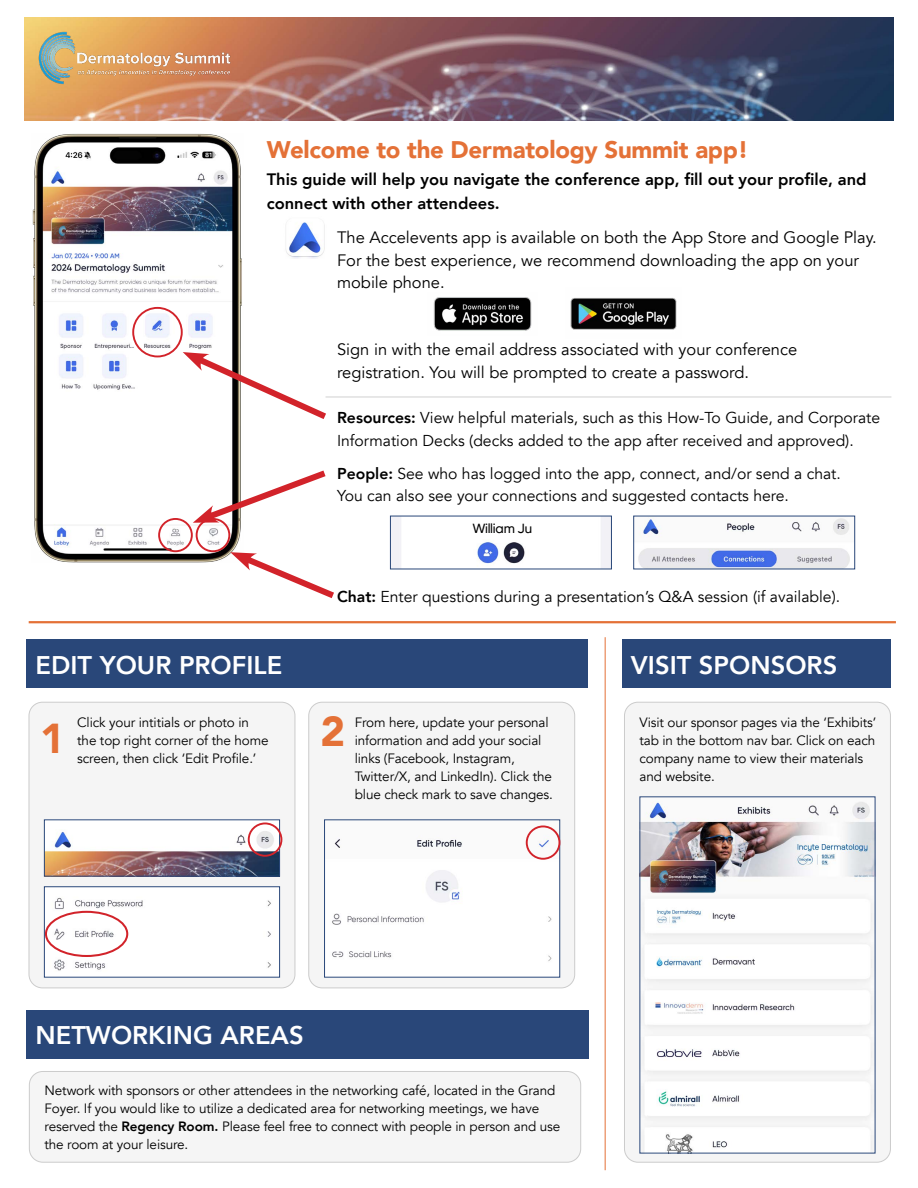
<style>
.page{position:relative;width:918px;height:1188px;background:#fff}
.page>*{position:absolute;margin:0;border:0;box-sizing:border-box;transform-origin:0 0}
.t1{font:900 41.7px "Avenir";color:#e47137}
.t2{font:800 25.5px "Avenir";color:#fff}
.t3{font:900 24px "Avenir";letter-spacing:-.01em;color:#e47137}
.t4{font:16.5px/22.5px "Avenir";color:#000}
.t5{font:800 16.5px/24px "Avenir";color:#000}
.t6{font:15.75px/22.5px "Avenir";color:#000}
.t7{font:13.5px/18px "Avenir";letter-spacing:-.01em;color:#000}
.t8{font:500 13.2px "Gilroy";letter-spacing:-.02em;color:#000}
.s1{font-weight:800}
</style>
<div class="page">
<img style="left:24px;top:17px;width:869px;height:103px">
<img style="left:36px;top:27px;width:197px;height:62px">
<img style="left:32px;top:134px;width:210px;height:429px">
<hr style="left:29px;top:621px;width:867px;height:2px;background:#e47137">
<hr style="left:326px;top:396px;width:565px;height:2px;background:#e0e0e0">
<img style="left:285px;top:222px;width:40px;height:36px">
<img style="left:570px;top:298px;width:107px;height:32px">
<img style="left:433px;top:297px;width:99px;height:34px">
<div style="left:27px;top:640px;width:561px;height:48px;background:#294779"></div>
<div style="left:622px;top:640px;width:269px;height:48px;background:#294779"></div>
<div style="left:27px;top:1010px;width:562px;height:48px;background:#294779"></div>
<div style="left:29px;top:702px;width:266px;height:286px;background:#f5f5f5;border-radius:14px"></div>
<div style="left:29px;top:702px;width:266px;height:286px;border:1px solid #ccc;border-radius:14px"></div>
<div style="left:624px;top:702px;width:266px;height:460px;background:#f5f5f5;border-radius:14px"></div>
<div style="left:624px;top:702px;width:267px;height:460px;border:1px solid #ccc;border-radius:14px"></div>
<div style="left:29px;top:1071px;width:552px;height:91px;background:#f5f5f5;border-radius:14px"></div>
<div style="left:29px;top:1071px;width:552px;height:91px;border:1px solid #ccc;border-radius:14px"></div>
<div style="left:309px;top:702px;width:266px;height:286px;background:#f5f5f5;border-radius:14px"></div>
<div style="left:309px;top:702px;width:266px;height:286px;border:1px solid #ccc;border-radius:14px"></div>
<img style="left:46px;top:822px;width:232px;height:53px">
<div style="left:44px;top:820px;width:236px;height:57px;border:1px solid #294779"></div>
<div style="left:248px;top:823px;width:34px;height:34px;border:2px solid #d2232a;border-radius:50%"></div>
<img style="left:46px;top:898px;width:225px;height:73px">
<div style="left:44px;top:886px;width:236px;height:92px;border:1px solid #294779"></div>
<div style="left:45px;top:911px;width:83px;height:46px;border:2px solid #d2232a;border-radius:50%"></div>
<img style="left:642px;top:802px;width:231px;height:349px">
<div style="left:332px;top:825px;width:226px;height:136px;background:#fff"></div>
<div style="left:324px;top:819px;width:236px;height:159px;border:1px solid #294779"></div>
<div style="left:526px;top:826px;width:34px;height:34px;border:2px solid #d2232a;border-radius:50%"></div>
<svg style="left:183px;top:350px;width:143px;height:74px"></svg>
<svg style="left:230px;top:550px;width:104px;height:49px"></svg>
<svg style="left:193px;top:466px;width:133px;height:59px"></svg>
<img style="left:392px;top:518px;width:218px;height:49px">
<div style="left:456px;top:518px;width:94px;height:21px;background:#fff"></div>
<img style="left:638px;top:518px;width:212px;height:49px">
<div style="left:158px;top:518px;width:35px;height:34px;border:2px solid #d2232a;border-radius:50%"></div>
<div style="left:196px;top:518px;width:34px;height:34px;border:2px solid #d2232a;border-radius:50%"></div>
<div style="left:132px;top:307px;width:51px;height:50px;border:2px solid #d2232a;border-radius:50%"></div>
<hr style="left:605px;top:637px;width:1px;height:533px;background:#e47137">
<h3 class="t3" style="left:267px;top:129px;width:483px">Welcome to the Dermatology Summit app!</h3>
<p class="t5" style="left:267px;top:167px;width:601px">This guide will help you navigate the conference app, fill out your profile, and connect with other attendees.</p>
<p class="t4" style="left:337px;top:227px;width:541px">The Accelevents app is available on both the App Store and Google Play.<br>For the best experience, we recommend downloading the app on your mobile phone.</p>
<p class="t4" style="left:337px;top:338px;width:462px">Sign in with the email address associated with your conference registration. You will be prompted to create a password.</p>
<p class="t6" style="left:337px;top:407px;width:545px"><span class="s1">Resources:</span> View helpful materials, such as this How-To Guide, and Corporate<br>Information Decks (decks added to the app after received and approved).</p>
<p class="t6" style="left:337px;top:462px;width:505px"><span class="s1">People:</span> See who has logged into the app, connect, and/or send a chat.<br>You can also see your connections and suggested contacts here.</p>
<p class="t8" style="left:472px;top:521px;width:61px">William Ju</p>
<p class="t6" style="left:337px;top:585px;width:505px"><span class="s1">Chat:</span> Enter questions during a presentation’s Q&amp;A session (if available).</p>
<h2 class="t2" style="left:35px;top:645px;width:248px">EDIT YOUR PROFILE</h2>
<h2 class="t2" style="left:631px;top:645px;width:208px">VISIT SPONSORS</h2>
<h1 class="t1" style="left:40px;top:703px;width:26px">1</h1>
<h1 class="t1" style="left:321px;top:696px;width:26px">2</h1>
<p class="t7" style="left:77px;top:714px;width:193px">Click your intitials or photo in the top right corner of the home screen, then click ‘Edit Profile.’</p>
<p class="t7" style="left:640px;top:714px;width:238px">Visit our sponsor pages via the ‘Exhibits’ tab in the bottom nav bar. Click on each company name to view their materials and website.</p>
<p class="t7" style="left:355px;top:714px;width:200px">From here, update your personal information and add your social links (Facebook, Instagram,<br>Twitter/X, and LinkedIn). Click the blue check mark to save changes.</p>
<h2 class="t2" style="left:35px;top:1016px;width:270px">NETWORKING AREAS</h2>
<p class="t7" style="left:45px;top:1081px;width:517px">Network with sponsors or other attendees in the networking café, located in the Grand Foyer. If you would like to utilize a dedicated area for networking meetings, we have reserved the <span class="s1">Regency Room.</span> Please feel free to connect with people in person and use the room at your leisure.</p>
</div>
